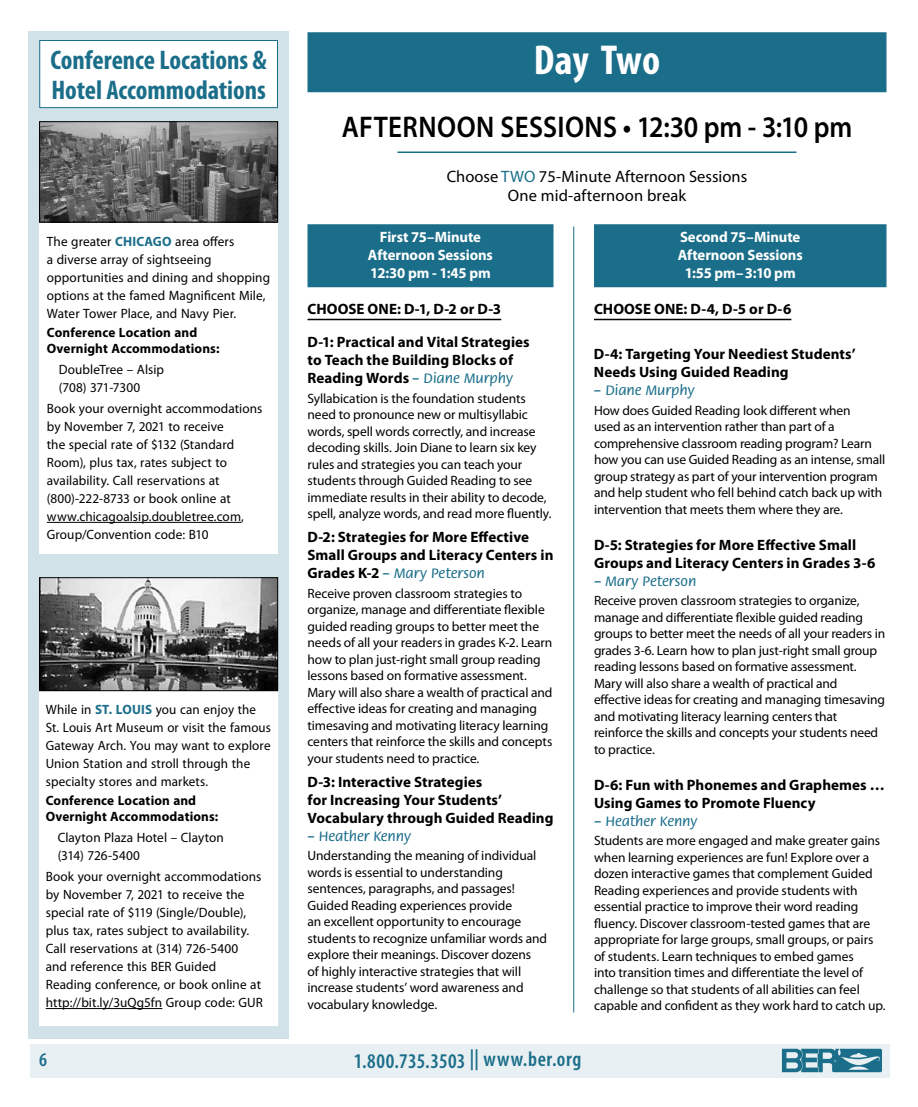
<style>
.page{position:relative;width:918px;height:1107px;background:#fff}
.page>*{position:absolute;margin:0;border:0;box-sizing:border-box;transform-origin:0 0}
.t1{font:700 condensed 42px "Myriad Pro";letter-spacing:.005em;color:#fff}
.t2{font:600 30px "Myriad Pro";letter-spacing:.01em;color:#000;scale:.9 1}
.t3{font:700 condensed 27px/30px "Myriad Pro";color:#1b6e8a}
.t4{font:600 condensed 21px "Myriad Pro";letter-spacing:.03em;color:#1b6e8a}
.t5{font:600 condensed 19.5px "Myriad Pro";color:#1b6e8a}
.t6{font:16.5px/19.8px "Myriad Pro";letter-spacing:.005em;color:#000;text-align:center}
.t7{font:700 15px/18px "Myriad Pro";letter-spacing:.005em;color:#000}
.t8{font:700 15px/18px "Myriad Pro";letter-spacing:-.005em;color:#fff;text-align:center}
.t9{font:500 15px "Flora Std";color:#1b6e8a}
.t10{font:13.5px/16.5px "Myriad Pro";letter-spacing:-.005em;color:#000}
.t11{font:700 13.5px/16.2px "Myriad Pro";letter-spacing:.01em;color:#000}
.s1{font-weight:700;color:#1b6e8a}
.s2{color:#1b6e8a}
.s3{font-family:"Flora Std";font-weight:500;color:#1b6e8a}
.s4{font-family:"Myriad Pro";font-weight:700;color:#000}
</style>
<div class="page">
<div style="left:308px;top:32px;width:578px;height:60px;background:#1b6e8a"></div>
<hr style="left:398px;top:152px;width:398px;height:1px;background:#1b6e8a">
<div style="left:308px;top:224px;width:246px;height:63px;background:#1b6e8a"></div>
<hr style="left:308px;top:319px;width:193px;height:1px;background:#000">
<div style="left:594px;top:224px;width:292px;height:63px;background:#1b6e8a"></div>
<hr style="left:594px;top:319px;width:197px;height:1px;background:#000">
<div style="left:28px;top:32px;width:261px;height:1008px;background:#d1e2e8"></div>
<div style="left:30px;top:1044px;width:860px;height:33px;background:#e8f0f3"></div>
<svg style="left:782px;top:1049px;width:100px;height:23px"></svg>
<hr style="left:573px;top:226px;width:1px;height:786px;background:#1b6e8a">
<div style="left:40px;top:40px;width:238px;height:68px;background:#fff"></div>
<div style="left:39px;top:40px;width:239px;height:68px;border:1px solid #1b6e8a"></div>
<div style="left:39px;top:222px;width:239px;height:332px;background:#fff"></div>
<hr style="left:47px;top:522px;width:194px;height:1px;background:#000">
<div style="left:40px;top:690px;width:238px;height:336px;background:#fff"></div>
<hr style="left:46px;top:1008px;width:116px;height:1px;background:#000">
<div style="left:39px;top:690px;width:239px;height:336px;border:1px solid #fff"></div>
<img style="left:41px;top:124px;width:235px;height:96px">
<div style="left:39px;top:122px;width:239px;height:100px;border:1px solid #000"></div>
<img style="left:41px;top:580px;width:235px;height:109px">
<div style="left:39px;top:578px;width:239px;height:113px;border:1px solid #000"></div>
<h3 class="t3" style="left:50px;top:45px;width:218px">Conference Locations &amp;<br>Hotel Accommodations</h3>
<p class="t10" style="left:47px;top:232px;width:225px;line-height:18px">The greater <span class="s1">CHICAGO</span> area offers<br>a diverse array of sightseeing opportunities and dining and shopping options at the famed Magnificent Mile, Water Tower Place, and Navy Pier.</p>
<p class="t11" style="left:47px;top:324px;width:174px">Conference Location and<br>Overnight Accommodations:</p>
<p class="t10" style="left:59px;top:360px;width:107px;line-height:18px">DoubleTree – Alsip (708) 371-7300</p>
<p class="t10" style="left:47px;top:399px;width:217px;line-height:18px">Book your overnight accommodations by November 7, 2021 to receive<br>the special rate of $132 (Standard Room), plus tax, rates subject to availability. Call reservations at (800)-222-8733 or book online at www.chicagoalsip.doubletree.com, Group/Convention code: B10</p>
<p class="t10" style="left:46px;top:700px;width:227px;line-height:18px">While in <span class="s1">ST. LOUIS</span> you can enjoy the St. Louis Art Museum or visit the famous Gateway Arch. You may want to explore Union Station and stroll through the specialty stores and markets.</p>
<p class="t11" style="left:46px;top:792px;width:174px">Conference Location and<br>Overnight Accommodations:</p>
<p class="t10" style="left:58px;top:828px;width:168px;line-height:18px">Clayton Plaza Hotel – Clayton (314) 726-5400</p>
<p class="t10" style="left:46px;top:867px;width:219px;line-height:18px">Book your overnight accommodations by November 7, 2021 to receive the special rate of $119 (Single/Double), plus tax, rates subject to availability.<br>Call reservations at (314) 726-5400 and reference this BER Guided Reading conference, or book online at http://bit.ly/3uQg5fn Group code: GUR</p>
<h1 class="t1" style="left:534px;top:34px;width:128px">Day Two</h1>
<h2 class="t2" style="left:342px;top:107px;width:569px">AFTERNOON SESSIONS • 12:30 pm - 3:10 pm</h2>
<p class="t6" style="left:447px;top:166px;width:302px">Choose <span class="s2">TWO</span> 75-Minute Afternoon Sessions<br>One mid-afternoon break</p>
<p class="t8" style="left:368px;top:228px;width:127px">First 75–Minute<br>Afternoon Sessions<br>12:30 pm - 1:45 pm</p>
<p class="t7" style="left:308px;top:300px;width:195px">CHOOSE ONE: D-1, D-2 or D-3</p>
<p class="t7" style="left:307px;top:333px;width:224px">D‑1: Practical and Vital Strategies to Teach the Building Blocks of<br>Reading Words <span class="s3">– Diane Murphy</span></p>
<p class="t10" style="left:308px;top:390px;width:245px">Syllabication is the foundation students need to pronounce new or multisyllabic words, spell words correctly, and increase decoding skills. Join Diane to learn six key rules and strategies you can teach your students through Guided Reading to see immediate results in their ability to decode, spell, analyze words, and read more fluently.</p>
<p class="t7" style="left:308px;top:528px;width:247px">D‑2: Strategies for More Effective<br>Small Groups and Literacy Centers in</p>
<p class="t9" style="left:308px;top:566px;width:179px"><span class="s4">Grades K-2</span> – Mary Peterson</p>
<p class="t10" style="left:308px;top:585px;width:247px">Receive proven classroom strategies to organize, manage and differentiate flexible guided reading groups to better meet the needs of all your readers in grades K-2. Learn how to plan just-right small group reading lessons based on formative assessment.<br>Mary will also share a wealth of practical and effective ideas for creating and managing timesaving and motivating literacy learning centers that reinforce the skills and concepts your students need to practice.</p>
<p class="t7" style="left:308px;top:772px;width:248px">D-3: Interactive Strategies<br>for Increasing Your Students’<br>Vocabulary through Guided Reading</p>
<p class="t9" style="left:308px;top:828px;width:105px">– Heather Kenny</p>
<p class="t10" style="left:308px;top:847px;width:241px">Understanding the meaning of individual words is essential to understanding sentences, paragraphs, and passages!<br>Guided Reading experiences provide<br>an excellent opportunity to encourage students to recognize unfamiliar words and explore their meanings. Discover dozens<br>of highly interactive strategies that will increase students’ word awareness and vocabulary knowledge.</p>
<p class="t8" style="left:678px;top:228px;width:127px">Second 75–Minute<br>Afternoon Sessions<br>1:55 pm–3:10 pm</p>
<p class="t7" style="left:594px;top:300px;width:199px">CHOOSE ONE: D-4, D-5 or D-6</p>
<p class="t7" style="left:594px;top:345px;width:263px">D‑4: Targeting Your Neediest Students’<br>Needs Using Guided Reading</p>
<p class="t9" style="left:594px;top:383px;width:102px">– Diane Murphy</p>
<p class="t10" style="left:594px;top:402px;width:293px">How does Guided Reading look different when<br>used as an intervention rather than part of a comprehensive classroom reading program? Learn how you can use Guided Reading as an intense, small group strategy as part of your intervention program and help student who fell behind catch back up with intervention that meets them where they are.</p>
<p class="t7" style="left:594px;top:535px;width:283px">D‑5: Strategies for More Effective Small<br>Groups and Literacy Centers in Grades 3-6</p>
<p class="t9" style="left:594px;top:573px;width:104px">– Mary Peterson</p>
<p class="t10" style="left:594px;top:592px;width:293px">Receive proven classroom strategies to organize, manage and differentiate flexible guided reading groups to better meet the needs of all your readers in grades 3-6. Learn how to plan just-right small group reading lessons based on formative assessment.<br>Mary will also share a wealth of practical and effective ideas for creating and managing timesaving and motivating literacy learning centers that reinforce the skills and concepts your students need to practice.</p>
<p class="t7" style="left:594px;top:775px;width:292px">D‑6: Fun with Phonemes and Graphemes …<br>Using Games to Promote Fluency</p>
<p class="t9" style="left:594px;top:813px;width:105px">– Heather Kenny</p>
<p class="t10" style="left:594px;top:832px;width:293px">Students are more engaged and make greater gains when learning experiences are fun! Explore over a dozen interactive games that complement Guided Reading experiences and provide students with essential practice to improve their word reading fluency. Discover classroom-tested games that are appropriate for large groups, small groups, or pairs of students. Learn techniques to embed games<br>into transition times and differentiate the level of challenge so that students of all abilities can feel capable and confident as they work hard to catch up.</p>
<h3 class="t5" style="left:39px;top:1048px;width:9px">6</h3>
<h3 class="t4" style="left:354px;top:1048px;width:229px">1.800.735.3503 || www.ber.org</h3>
</div>
